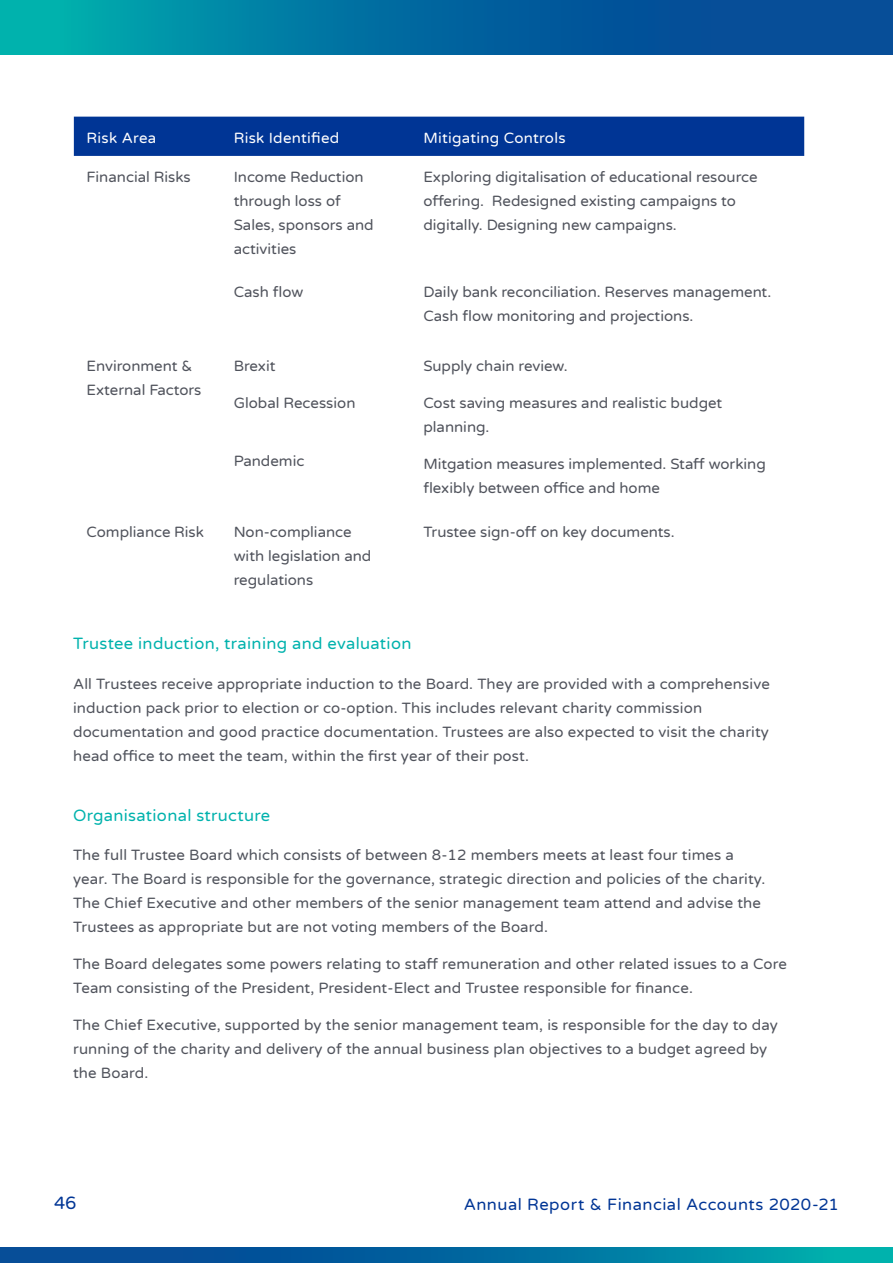
<style>
.page{position:relative;width:893px;height:1263px;background:#fff}
.page>*{position:absolute;margin:0;border:0;box-sizing:border-box;transform-origin:0 0}
.t1{font:18px "Varela Round";color:#003595}
.t2{font:16.5px "Varela Round";letter-spacing:.02em;color:#00b2ad}
.t3{font:16.5px "Varela Round";letter-spacing:.03em;color:#003595}
.t4{font:15px/24px "Varela Round";letter-spacing:.005em;color:#50535c}
.t5{font:15px "Varela Round";letter-spacing:.02em;color:#fff}
</style>
<div class="page">
<svg style="left:0;top:1247px;width:893px;height:16px;background:#016fa0"></svg>
<svg style="left:0;top:0;width:893px;height:54px;background:#016fa0"></svg>
<div style="left:74px;top:117px;width:730px;height:39px;background:#003595"></div>
<p class="t5" style="left:87px;top:128px;width:71px">Risk Area</p>
<p class="t5" style="left:234px;top:128px;width:107px">Risk Identified</p>
<p class="t5" style="left:423px;top:128px;width:144px">Mitigating Controls</p>
<p class="t4" style="left:87px;top:165px;width:106px">Financial Risks</p>
<p class="t4" style="left:234px;top:165px;width:142px">Income Reduction through loss of<br>Sales, sponsors and activities</p>
<p class="t4" style="left:423px;top:165px;width:336px">Exploring digitalisation of educational resource offering. Redesigned existing campaigns to digitally. Designing new campaigns.</p>
<p class="t4" style="left:234px;top:280px;width:71px">Cash flow</p>
<p class="t4" style="left:423px;top:280px;width:349px">Daily bank reconciliation. Reserves management.<br>Cash flow monitoring and projections.</p>
<p class="t4" style="left:87px;top:354px;width:116px">Environment &amp;<br>External Factors</p>
<p class="t4" style="left:234px;top:354px;width:43px">Brexit</p>
<p class="t4" style="left:234px;top:391px;width:123px">Global Recession</p>
<p class="t4" style="left:423px;top:354px;width:146px">Supply chain review.</p>
<p class="t4" style="left:423px;top:391px;width:300px">Cost saving measures and realistic budget planning.</p>
<p class="t4" style="left:423px;top:451px;width:344px">Mitgation measures implemented. Staff working flexibly between office and home</p>
<p class="t4" style="left:234px;top:449px;width:72px">Pandemic</p>
<p class="t4" style="left:87px;top:519px;width:119px">Compliance Risk</p>
<p class="t4" style="left:234px;top:519px;width:139px">Non-compliance with legislation and regulations</p>
<p class="t4" style="left:423px;top:519px;width:253px">Trustee sign-off on key documents.</p>
<p class="t2" style="left:73px;top:632px;width:340px">Trustee induction, training and evaluation</p>
<p class="t4" style="left:73px;top:672px;width:698px">All Trustees receive appropriate induction to the Board. They are provided with a comprehensive induction pack prior to election or co-option. This includes relevant charity commission documentation and good practice documentation. Trustees are also expected to visit the charity head office to meet the team, within the first year of their post.</p>
<p class="t2" style="left:73px;top:804px;width:198px">Organisational structure</p>
<p class="t4" style="left:73px;top:843px;width:694px">The full Trustee Board which consists of between 8-12 members meets at least four times a year. The Board is responsible for the governance, strategic direction and policies of the charity.<br>The Chief Executive and other members of the senior management team attend and advise the Trustees as appropriate but are not voting members of the Board.</p>
<p class="t4" style="left:73px;top:951px;width:715px">The Board delegates some powers relating to staff remuneration and other related issues to a Core<br>Team consisting of the President, President-Elect and Trustee responsible for finance.</p>
<p class="t4" style="left:73px;top:1012px;width:706px">The Chief Executive, supported by the senior management team, is responsible for the day to day running of the charity and delivery of the annual business plan objectives to a budget agreed by the Board.</p>
<p class="t1" style="left:54px;top:1190px;width:24px">46</p>
<p class="t3" style="left:464px;top:1193px;width:377px">Annual Report &amp; Financial Accounts 2020-21</p>
</div>
